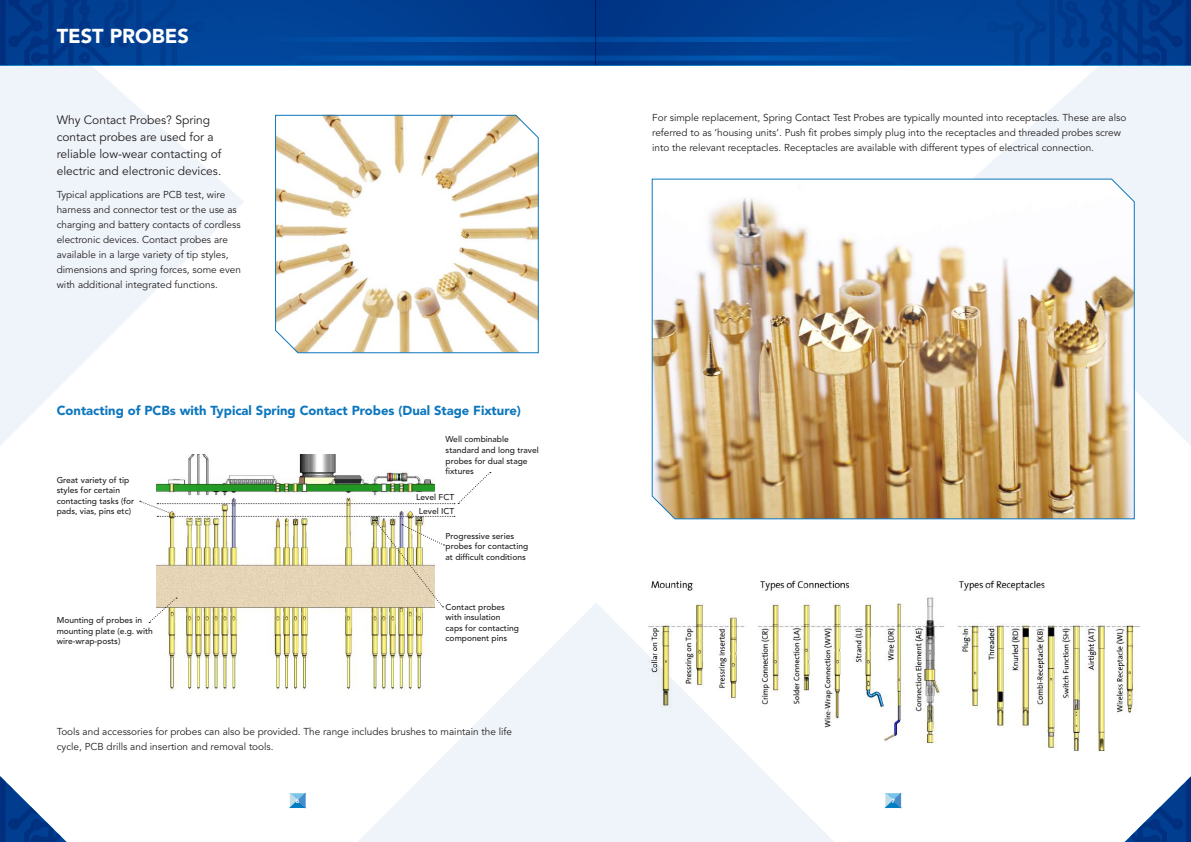
<style>
.page{position:relative;width:1191px;height:842px;background:#fff}
.page>*{position:absolute;margin:0;border:0;box-sizing:border-box;transform-origin:0 0}
.t1{font:900 20px "Avenir LT Std";color:#fff}
.t2{font:900 13px "Avenir LT Std";color:#0c77be}
.t3{font:12px/17px "Avenir LT Std";color:#231f20}
.t4{font:10px/15px "Avenir LT Std";color:#231f20}
.t5{font:500 8.4px/10.5px "Avenir LT Std";color:#231f20}
.t6{font:900 6px "Avenir LT Std";color:#fff}
</style>
<div class="page">
<svg style="left:886px;top:794px;width:14px;height:13px"></svg>
<svg style="left:946px;top:65px;width:245px;height:380px;fill:#eff4fa"></svg>
<svg style="left:358px;top:603px;width:476px;height:239px;fill:#eff4fa"></svg>
<svg style="left:0;top:65px;width:244px;height:380px;fill:#eff4fa"></svg>
<svg style="left:290px;top:794px;width:15px;height:13px"></svg>
<svg style="left:0;top:776px;width:67px;height:66px"></svg>
<svg style="left:1124px;top:776px;width:67px;height:66px"></svg>
<img style="left:166px;top:454px;width:268px;height:245px">
<svg style="left:140px;top:472px;width:351px;height:151px"></svg>
<svg style="left:275px;top:114px;width:264px;height:240px"></svg>
<img style="left:651px;top:178px;width:484px;height:342px">
<img style="left:649px;top:580px;width:491px;height:172px">
<svg style="left:0;top:0;width:595px;height:65px;background:#003f93"></svg>
<svg style="left:595px;top:0;width:596px;height:65px;background:#003f92"></svg>
<h1 class="t1" style="left:57px;top:24px;width:134px">TEST PROBES</h1>
<p class="t3" style="left:57px;top:112px;width:166px">Why Contact Probes? Spring contact probes are used for a reliable low-wear contacting of electric and electronic devices.</p>
<p class="t4" style="left:57px;top:188px;width:186px">Typical applications are PCB test, wire harness and connector test or the use as charging and battery contacts of cordless electronic devices. Contact probes are available in a large variety of tip styles, dimensions and spring forces, some even with additional integrated functions.</p>
<h2 class="t2" style="left:57px;top:403px;width:466px">Contacting of PCBs with Typical Spring Contact Probes (Dual Stage Fixture)</h2>
<p class="t5" style="left:57px;top:475px;width:79px">Great variety of tip styles for certain contacting tasks (for pads, vias, pins etc)</p>
<p class="t5" style="left:57px;top:615px;width:98px">Mounting of probes in mounting plate (e.g. with wire-wrap-posts)</p>
<p class="t5" style="left:445px;top:434px;width:95px">Well combinable standard and long travel probes for dual stage fixtures</p>
<p class="t5" style="left:416px;top:491px;width:39px;line-height:13.7px">Level FCT<br>Level ICT</p>
<p class="t5" style="left:445px;top:531px;width:84px">Progressive series probes for contacting at difficult conditions</p>
<p class="t5" style="left:445px;top:602px;width:75px">Contact probes with insulation caps for contacting component pins</p>
<p class="t4" style="left:57px;top:724px;width:457px">Tools and accessories for probes can also be provided. The range includes brushes to maintain the life cycle, PCB drills and insertion and removal tools.</p>
<p class="t4" style="left:652px;top:110px;width:476px">For simple replacement, Spring Contact Test Probes are typically mounted into receptacles. These are also referred to as ‘housing units’. Push fit probes simply plug into the receptacles and threaded probes screw into the relevant receptacles. Receptacles are available with different types of electrical connection.</p>
<p class="t6" style="left:296px;top:797px;width:5px">6</p>
<p class="t6" style="left:891px;top:797px;width:5px">7</p>
</div>
